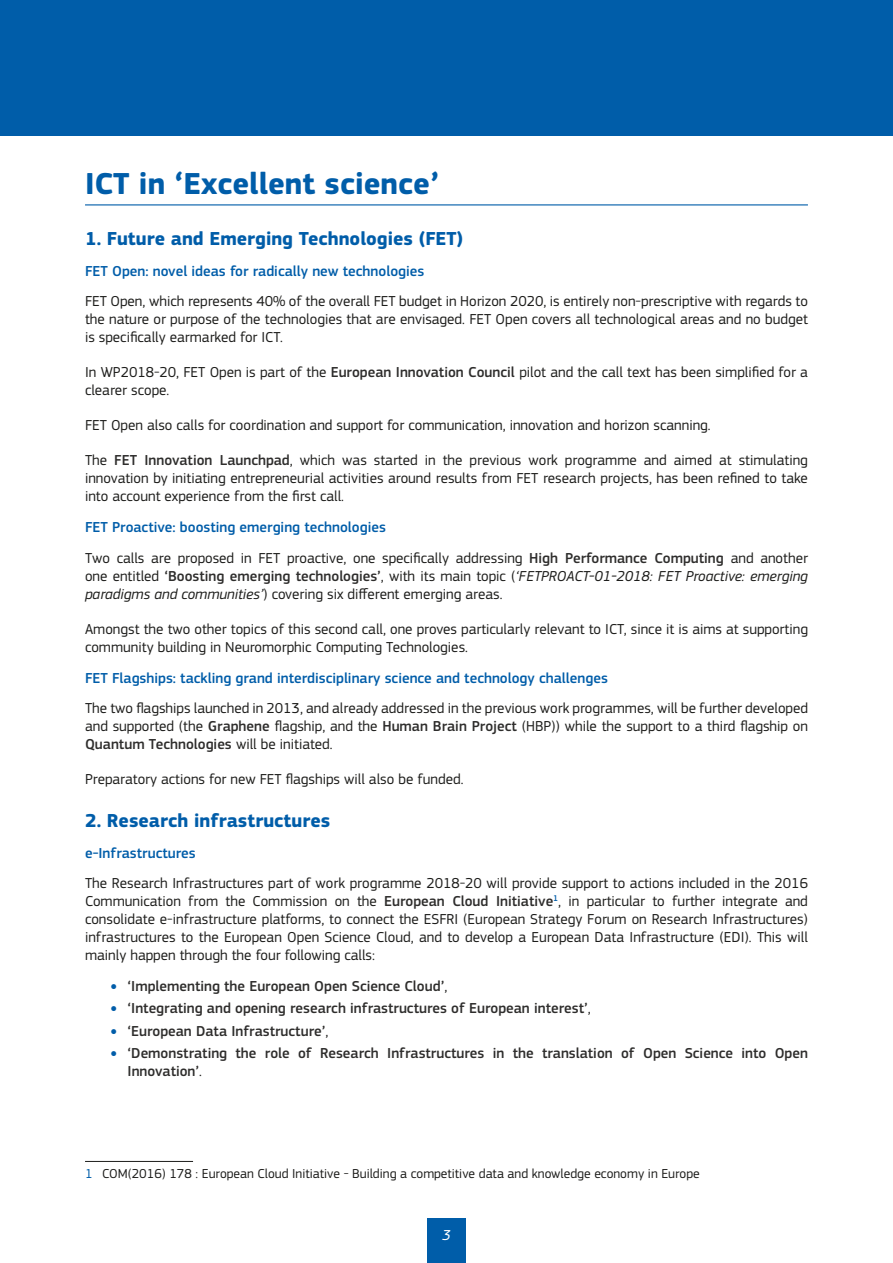
<style>
.page{position:relative;width:893px;height:1263px;background:#fff}
.page>*{position:absolute;margin:0;border:0;box-sizing:border-box;transform-origin:0 0}
.Titre{font:700 31.5px "EC Square Sans Pro";color:#005da9}
.Sous-titre{font:700 19.5px "EC Square Sans Pro";color:#005da9}
.Texte{font:15px/18px "EC Square Sans Pro";color:#1d1d1b;text-align:justify}
.t1{font:500 15px/18px "EC Square Sans Pro";color:#2e2d2c}
.Sous-titre_2{font:500 15px "EC Square Sans Pro";color:#005da9}
.page_number{font:italic 15px "EC Square Sans Pro";color:#fff}
.Footnote{font:13.5px "EC Square Sans Pro";color:#1d1d1b}
.s1{font-weight:500;color:#2e2d2c}
.s2{font-style:italic}
.s3{font-weight:900;color:#005da9}
.s4{font-weight:400;color:#1d1d1b}
.s5{color:#005da9}
</style>
<div class="page">
<div style="left:0;top:0;width:893px;height:136px;background:#005da9"></div>
<div style="left:427px;top:1218px;width:39px;height:45px;background:#005da9"></div>
<hr style="left:85px;top:204px;width:723px;height:1px;background:#005da9">
<hr style="left:85px;top:1161px;width:108px;height:1px;background:#1d1d1b">
<p class="Titre" style="left:85px;top:164px;width:355px">ICT in ‘Excellent science’</p>
<p class="Sous-titre" style="left:85px;top:227px;width:380px">1. Future and Emerging Technologies (FET)</p>
<p class="Sous-titre_2" style="left:85px;top:262px;width:341px">FET Open: novel ideas for radically new technologies</p>
<p class="Texte" style="left:85px;top:292px;width:724px">FET Open, which represents 40% of the overall FET budget in Horizon 2020, is entirely non-prescriptive with regards to the nature or purpose of the technologies that are envisaged. FET Open covers all technological areas and no budget is specifically earmarked for ICT.</p>
<p class="Texte" style="left:85px;top:363px;width:724px">In WP2018-20, FET Open is part of the <span class="s1">European Innovation Council</span> pilot and the call text has been simplified for a clearer scope.</p>
<p class="Texte" style="left:85px;top:416px;width:627px">FET Open also calls for coordination and support for communication, innovation and horizon scanning.</p>
<p class="Texte" style="left:85px;top:451px;width:724px">The <span class="s1">FET Innovation Launchpad</span>, which was started in the previous work programme and aimed at stimulating innovation by initiating entrepreneurial activities around results from FET research projects, has been refined to take into account experience from the first call.</p>
<p class="Sous-titre_2" style="left:85px;top:518px;width:302px">FET Proactive: boosting emerging technologies</p>
<p class="Texte" style="left:85px;top:549px;width:724px">Two calls are proposed in FET proactive, one specifically addressing <span class="s1">High Performance Computing</span> and another one entitled <span class="s1">‘Boosting emerging technologies’</span>, with its main topic (<span class="s2">‘FETPROACT-01-2018: FET Proactive: emerging paradigms and communities’</span>) covering six different emerging areas.</p>
<p class="Texte" style="left:85px;top:620px;width:724px">Amongst the two other topics of this second call, one proves particularly relevant to ICT, since it is aims at supporting community building in Neuromorphic Computing Technologies.</p>
<p class="Sous-titre_2" style="left:85px;top:669px;width:524px">FET Flagships: tackling grand interdisciplinary science and technology challenges</p>
<p class="Texte" style="left:85px;top:699px;width:724px">The two flagships launched in 2013, and already addressed in the previous work programmes, will be further developed and supported (the <span class="s1">Graphene</span> flagship, and the <span class="s1">Human Brain Project</span> (HBP)) while the support to a third flagship on <span class="s1">Quantum Technologies</span> will be initiated.</p>
<p class="Texte" style="left:85px;top:770px;width:380px">Preparatory actions for new FET flagships will also be funded.</p>
<p class="Sous-titre" style="left:85px;top:809px;width:247px">2. Research infrastructures</p>
<p class="Sous-titre_2" style="left:85px;top:844px;width:112px">e-Infrastructures</p>
<p class="Texte" style="left:85px;top:874px;width:724px">The Research Infrastructures part of work programme 2018-20 will provide support to actions included in the 2016<br>Communication from the Commission on the <span class="s1">European Cloud Initiative</span><sup>1</sup>, in particular to further integrate and consolidate e-infrastructure platforms, to connect the ESFRI (European Strategy Forum on Research Infrastructures) infrastructures to the European Open Science Cloud, and to develop a European Data Infrastructure (EDI). This will mainly happen through the four following calls:</p>
<p class="t1" style="left:111px;top:977px;width:338px"><span class="s3">•</span> ‘Implementing the European Open Science Cloud’<span class="s4">,</span></p>
<p class="t1" style="left:111px;top:1000px;width:482px"><span class="s3">•</span> ‘Integrating and opening research infrastructures of European interest’<span class="s4">,</span></p>
<p class="t1" style="left:111px;top:1022px;width:219px"><span class="s3">•</span> ‘European Data Infrastructure’<span class="s4">,</span></p>
<p class="t1" style="left:128px;top:1044px;width:682px;text-indent:-17px"><span class="s3">•</span> ‘Demonstrating the role of Research Infrastructures in the translation of Open Science into Open<br>Innovation’<span class="s4">.</span></p>
<p class="Footnote" style="left:85px;top:1165px;width:616px"><span class="s5">1</span> COM(2016) 178 : European Cloud Initiative - Building a competitive data and knowledge economy in Europe</p>
<p class="page_number" style="left:442px;top:1227px;width:10px">3</p>
</div>
